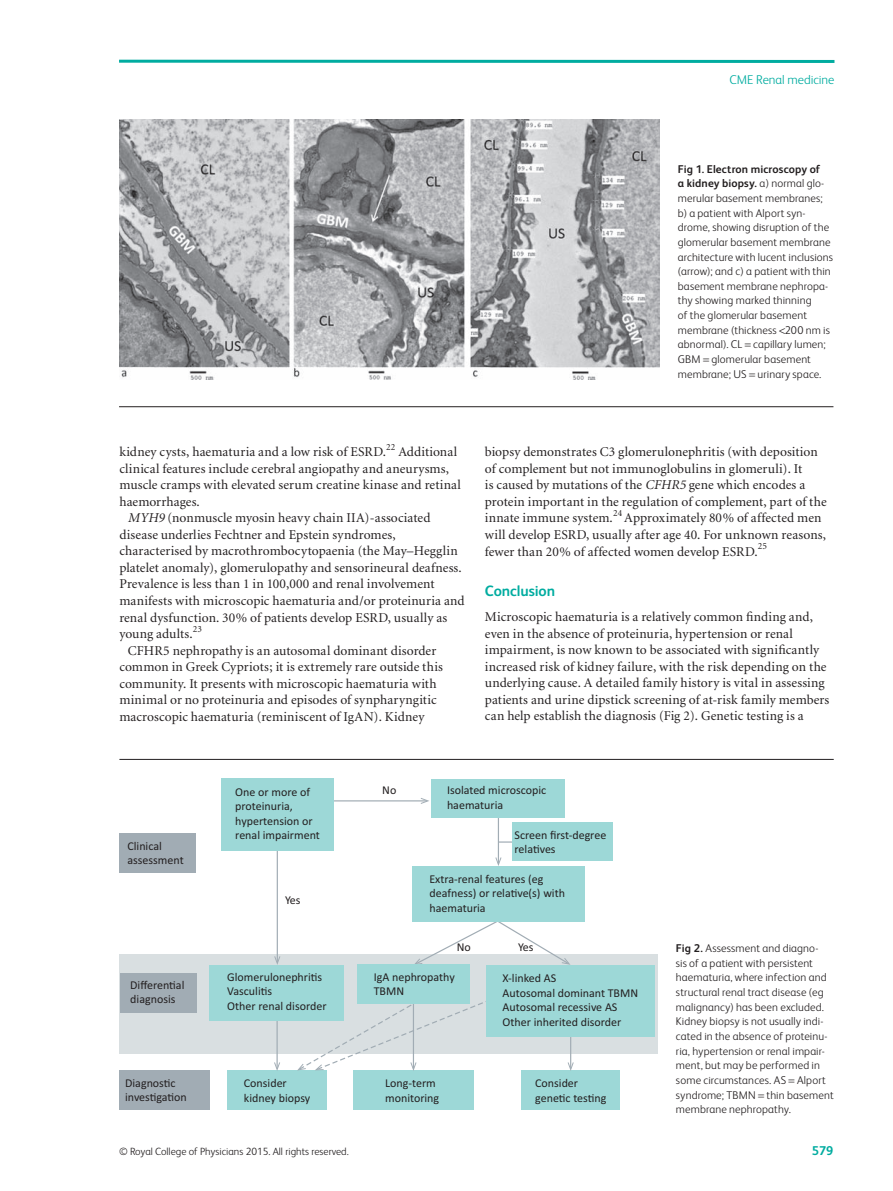
<style>
.page{position:relative;width:893px;height:1191px;background:#fff}
.page>*{position:absolute;margin:0;border:0;box-sizing:border-box;transform-origin:0 0}
.t1{font:700 15px "FS Albert";letter-spacing:-.005em;color:#00aca0}
.t2{font:13.5px/16.5px "Minion";letter-spacing:.005em;color:#231f20}
.t3{font:300 12.75px "FS Albert";color:#00aca0}
.t4{font:700 12.75px "FS Albert";color:#00aca0}
.t5{font:12px/14.4px "Calibri";color:#231f20}
.t6{font:300 11.25px/14.7px "FS Albert";letter-spacing:.01em;color:#231f20}
.t7{font:300 10.5px "FS Albert";color:#231f20}
.s1{font-weight:700}
.s2{font-style:italic}
</style>
<div class="page">
<hr style="left:119px;top:60px;width:715px;height:3px;background:#00aca0">
<hr style="left:119px;top:406px;width:714px;height:1px;background:#231f20">
<img style="left:120px;top:119px;width:540px;height:260px">
<hr style="left:119px;top:759px;width:715px;height:1px;background:#231f20">
<hr style="left:498px;top:817px;width:1px;height:46px;background:#a1acb4">
<svg style="left:495px;top:857px;width:6px;height:9px"></svg>
<svg style="left:499px;top:841px;width:13px;height:1px"></svg>
<hr style="left:332px;top:800px;width:95px;height:1px;background:#a1acb4">
<svg style="left:421px;top:798px;width:8px;height:6px"></svg>
<div style="left:120px;top:954px;width:538px;height:99px;background:#d9dfe1"></div>
<div style="left:431px;top:778px;width:134px;height:39px;background:#9dd8d7"></div>
<div style="left:119px;top:833px;width:76px;height:39px;background:#a1acb4"></div>
<hr style="left:277px;top:849px;width:1px;height:113px;background:#a1acb4">
<svg style="left:274px;top:956px;width:6px;height:9px"></svg>
<div style="left:512px;top:822px;width:101px;height:39px;background:#9dd8d7"></div>
<svg style="left:413px;top:922px;width:157px;height:43px"></svg>
<div style="left:521px;top:1070px;width:99px;height:39px;background:#9dd8d7"></div>
<div style="left:120px;top:973px;width:76px;height:39px;background:#a1acb4"></div>
<div style="left:119px;top:1070px;width:91px;height:40px;background:#a1acb4"></div>
<div style="left:353px;top:1070px;width:121px;height:39px;background:#9dd8d7"></div>
<div style="left:227px;top:1070px;width:100px;height:39px;background:#9dd8d7"></div>
<hr style="left:277px;top:1010px;width:1px;height:58px;background:#a1acb4">
<svg style="left:274px;top:1062px;width:6px;height:9px"></svg>
<hr style="left:570px;top:1010px;width:1px;height:58px;background:#a1acb4">
<svg style="left:568px;top:1062px;width:6px;height:9px"></svg>
<svg style="left:297px;top:1001px;width:195px;height:70px"></svg>
<div style="left:221px;top:778px;width:113px;height:73px;background:#9dd8d7"></div>
<div style="left:412px;top:866px;width:172px;height:56px;background:#9dd8d7"></div>
<div style="left:209px;top:965px;width:135px;height:55px;background:#9dd8d7"></div>
<div style="left:357px;top:965px;width:113px;height:39px;background:#9dd8d7"></div>
<div style="left:486px;top:965px;width:169px;height:71px;background:#9dd8d7"></div>
<p class="t3" style="left:729px;top:75px;width:107px">CME Renal medicine</p>
<p class="t6" style="left:678px;top:163px;width:157px"><span class="s1">Fig 1. Electron microscopy of<br>a kidney biopsy.</span> a) normal glo&shy;merular basement membranes; b) a patient with Alport syn&shy;drome, showing disruption of the glomerular basement membrane architecture with lucent inclusions (arrow); and c) a patient with thin basement membrane nephropa&shy;thy showing marked thinning<br>of the glomerular basement membrane (thickness 200 nm is abnormal). CL capillary lumen;<br>GBM glomerular basement membrane; US urinary space.</p>
<p class="t2" style="left:119px;top:445px;width:339px">kidney cysts, haematuria and a low risk of ESRD.<sup>22</sup> Additional</p>
<p class="t2" style="left:119px;top:461px;width:331px">clinical features include cerebral angiopathy and aneurysms,</p>
<p class="t2" style="left:119px;top:478px;width:343px">muscle cramps with elevated serum creatine kinase and retinal</p>
<p class="t2" style="left:119px;top:494px;width:82px">haemorrhages.</p>
<p class="t2" style="left:128px;top:511px;width:304px"><span class="s2">MYH9</span> (nonmuscle myosin heavy chain IIA)-associated</p>
<p class="t2" style="left:119px;top:527px;width:278px">disease underlies Fechtner and Epstein syndromes,</p>
<p class="t2" style="left:119px;top:544px;width:340px">characterised by macrothrombocytopaenia (the May–Hegglin</p>
<p class="t2" style="left:119px;top:560px;width:344px">platelet anomaly), glomerulopathy and sensorineural deafness.</p>
<p class="t2" style="left:119px;top:577px;width:317px">Prevalence is less than 1 in 100,000 and renal involvement</p>
<p class="t2" style="left:119px;top:593px;width:347px">manifests with microscopic haematuria and/or proteinuria and</p>
<p class="t2" style="left:119px;top:610px;width:329px">renal dysfunction. 30% of patients develop ESRD, usually as</p>
<p class="t2" style="left:119px;top:626px;width:84px">young adults.<sup>23</sup></p>
<p class="t2" style="left:128px;top:643px;width:310px">CFHR5 nephropathy is an autosomal dominant disorder</p>
<p class="t2" style="left:119px;top:659px;width:325px">common in Greek Cypriots; it is extremely rare outside this</p>
<p class="t2" style="left:119px;top:676px;width:319px">community. It presents with microscopic haematuria with</p>
<p class="t2" style="left:119px;top:692px;width:319px">minimal or no proteinuria and episodes of synpharyngitic</p>
<p class="t2" style="left:119px;top:709px;width:307px">macroscopic haematuria (reminiscent of IgAN). Kidney</p>
<p class="t2" style="left:485px;top:445px;width:343px">biopsy demonstrates C3 glomerulonephritis (with deposition of complement but not immunoglobulins in glomeruli). It<br>is caused by mutations of the <span class="s2">CFHR5</span> gene which encodes a protein important in the regulation of complement, part of the innate immune system.<sup>24</sup> Approximately 80% of affected men will develop ESRD, usually after age 40. For unknown reasons, fewer than 20% of affected women develop ESRD.<sup>25</sup></p>
<p class="t1" style="left:485px;top:584px;width:72px">Conclusion</p>
<p class="t2" style="left:485px;top:609px;width:346px">Microscopic haematuria is a relatively common finding and, even in the absence of proteinuria, hypertension or renal impairment, is now known to be associated with significantly increased risk of kidney failure, with the risk depending on the underlying cause. A detailed family history is vital in assessing patients and urine dipstick screening of at-risk family members can help establish the diagnosis (Fig 2). Genetic testing is a</p>
<p class="t5" style="left:127px;top:839px;width:58px">Clinical assessment</p>
<p class="t5" style="left:130px;top:978px;width:56px">Differen-al diagnosis</p>
<p class="t5" style="left:235px;top:786px;width:86px">One or more of proteinuria, hypertension or renal impairment</p>
<p class="t5" style="left:285px;top:894px;width:17px">Yes</p>
<p class="t5" style="left:382px;top:784px;width:16px">No</p>
<p class="t5" style="left:447px;top:784px;width:101px">Isolated microscopic haematuria</p>
<p class="t5" style="left:515px;top:828px;width:93px">Screen first-degree rela-ves</p>
<p class="t5" style="left:429px;top:872px;width:137px">Extra-renal features (eg deafness) or rela-ve(s) with haematuria</p>
<p class="t5" style="left:457px;top:941px;width:16px">No</p>
<p class="t5" style="left:518px;top:941px;width:17px">Yes</p>
<p class="t5" style="left:227px;top:970px;width:101px">Glomerulonephri-s<br>Vasculi-s<br>Other renal disorder</p>
<p class="t5" style="left:374px;top:970px;width:83px">IgA nephropathy<br>TBMN</p>
<p class="t5" style="left:502px;top:972px;width:137px">X-linked AS<br>Autosomal dominant TBMN<br>Autosomal recessive AS<br>Other inherited disorder</p>
<p class="t5" style="left:125px;top:1076px;width:63px">Diagnos-c inves-ga-on</p>
<p class="t5" style="left:535px;top:1077px;width:73px">Consider gene-c tes-ng</p>
<p class="t5" style="left:244px;top:1077px;width:68px">Consider kidney biopsy</p>
<p class="t5" style="left:385px;top:1077px;width:56px">Long-term monitoring</p>
<p class="t6" style="left:676px;top:942px;width:159px"><span class="s1">Fig 2.</span> Assessment and diagno-<br>sis of a patient with persistent haematuria, where infection and structural renal tract disease (eg malignancy) has been excluded.<br>Kidney biopsy is not usually indi&shy;cated in the absence of proteinu&shy;ria, hypertension or renal impair&shy;ment, but may be performed in some circumstances. AS Alport syndrome; TBMN thin basement membrane nephropathy.</p>
<p class="t7" style="left:119px;top:1147px;width:231px">© Royal College of Physicians 2015. All rights reserved.</p>
<p class="t4" style="left:812px;top:1145px;width:23px">579</p>
</div>
